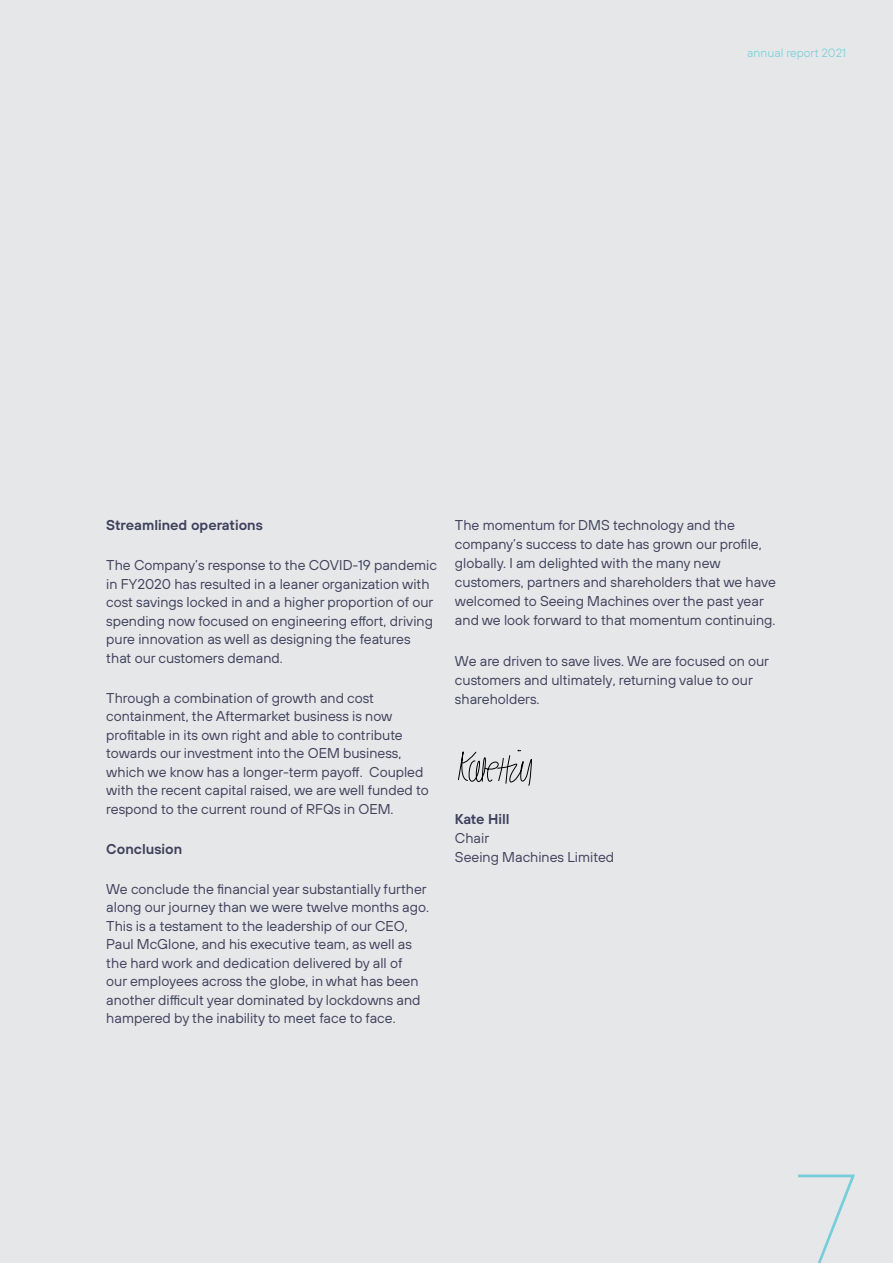
<style>
.page{position:relative;width:893px;height:1263px;background:#e6e7e8}
.page>*{position:absolute;margin:0;border:0;box-sizing:border-box;transform-origin:0 0}
.t1{font:100 141.45px "TT Hoves";color:#76ceda}
.t2{font:14.25px/18.6px "TT Hoves";color:#3e415c}
.t3{font:600 14.25px "TT Hoves";color:#3e415c}
.t4{font:300 12px "TT Hoves";color:#76ceda}
</style>
<div class="page">
<svg style="left:458px;top:749px;width:74px;height:37px"></svg>
<p class="t4" style="left:747px;top:45px;width:100px">annual report 2021</p>
<p class="t3" style="left:106px;top:516px;width:158px">Streamlined operations</p>
<p class="t2" style="left:106px;top:556px;width:332px">The Company’s response to the COVID-19 pandemic in FY2020 has resulted in a leaner organization with cost savings locked in and a higher proportion of our spending now focused on engineering effort, driving pure innovation as well as designing the features that our customers demand.</p>
<p class="t2" style="left:106px;top:688px;width:324px">Through a combination of growth and cost containment, the Aftermarket business is now profitable in its own right and able to contribute towards our investment into the OEM business, which we know has a longer-term payoff. Coupled with the recent capital raised, we are well funded to respond to the current round of RFQs in OEM.</p>
<p class="t3" style="left:106px;top:839px;width:77px">Conclusion</p>
<p class="t2" style="left:106px;top:879px;width:324px">We conclude the financial year substantially further along our journey than we were twelve months ago.<br>This is a testament to the leadership of our CEO, Paul McGlone, and his executive team, as well as the hard work and dedication delivered by all of<br>our employees across the globe, in what has been another difficult year dominated by lockdowns and hampered by the inability to meet face to face.</p>
<p class="t2" style="left:455px;top:516px;width:322px;line-height:19px">The momentum for DMS technology and the company’s success to date has grown our profile, globally. I am delighted with the many new customers, partners and shareholders that we have welcomed to Seeing Machines over the past year and we look forward to that momentum continuing.</p>
<p class="t2" style="left:455px;top:651px;width:316px;line-height:19px">We are driven to save lives. We are focused on our customers and ultimately, returning value to our shareholders.</p>
<p class="t3" style="left:455px;top:810px;width:56px">Kate Hill</p>
<p class="t2" style="left:455px;top:829px;width:161px;line-height:19px">Chair<br>Seeing Machines Limited</p>
<h1 class="t1" style="left:792px;top:1136px;width:69px">7</h1>
</div>
